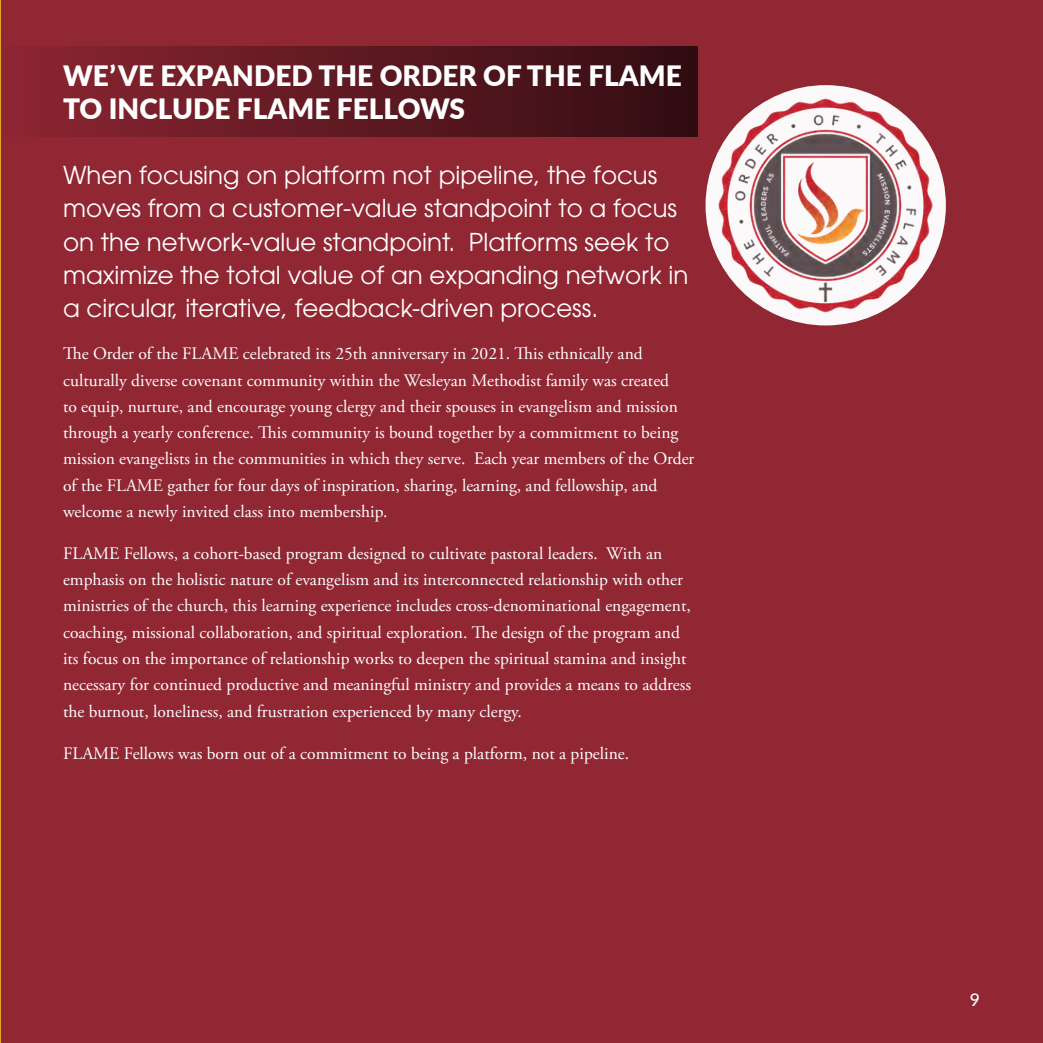
<style>
.page{position:relative;width:1043px;height:1043px;background:#fff}
.page>*{position:absolute;margin:0;border:0;box-sizing:border-box;transform-origin:0 0}
.No_Spacing{font:900 28px/33.6px "Lato";color:#fff}
.Paragraph{font:24.5px/33.2px "ITC Avant Garde Pro";color:#fff}
.Paragraph-2{font:17.5px/26.2px "Adobe Garamond Pro";color:#fff}
.t1{font:500 17.5px "Lato";color:#fff}
</style>
<div class="page">
<div style="left:0;top:0;width:1042px;height:1042px;background:#902733"></div>
<svg style="left:0;top:0;width:1px;height:1042px"></svg>
<div style="left:0;top:47px;width:697px;height:90px;background:linear-gradient(to right,#8e2632,#320d12)"></div>
<div style="left:705px;top:85px;width:240px;height:240px;background:#fff;border-radius:50%"></div>
<img style="left:711px;top:92px;width:228px;height:226px">
<p class="No_Spacing" style="left:63px;top:57px;width:620px">WE’VE EXPANDED THE ORDER OF THE FLAME<br>TO INCLUDE FLAME FELLOWS</p>
<p class="Paragraph" style="left:63px;top:158px;width:626px">When focusing on platform not pipeline, the focus moves from a customer-value standpoint to a focus on the network-value standpoint. Platforms seek to maximize the total value of an expanding network in a circular, iterative, feedback-driven process.</p>
<p class="Paragraph-2" style="left:63px;top:341px;width:632px">The Order of the FLAME celebrated its 25th anniversary in 2021. This ethnically and culturally diverse covenant community within the Wesleyan Methodist family was created<br>to equip, nurture, and encourage young clergy and their spouses in evangelism and mission through a yearly conference. This community is bound together by a commitment to being mission evangelists in the communities in which they serve. Each year members of the Order of the FLAME gather for four days of inspiration, sharing, learning, and fellowship, and welcome a newly invited class into membership.</p>
<p class="Paragraph-2" style="left:63px;top:540px;width:629px">FLAME Fellows, a cohort-based program designed to cultivate pastoral leaders. With an emphasis on the holistic nature of evangelism and its interconnected relationship with other ministries of the church, this learning experience includes cross-denominational engagement, coaching, missional collaboration, and spiritual exploration. The design of the program and its focus on the importance of relationship works to deepen the spiritual stamina and insight necessary for continued productive and meaningful ministry and provides a means to address the burnout, loneliness, and frustration experienced by many clergy.</p>
<p class="Paragraph-2" style="left:63px;top:740px;width:567px">FLAME Fellows was born out of a commitment to being a platform, not a pipeline.</p>
<p class="t1" style="left:969px;top:986px;width:12px">9</p>
</div>
